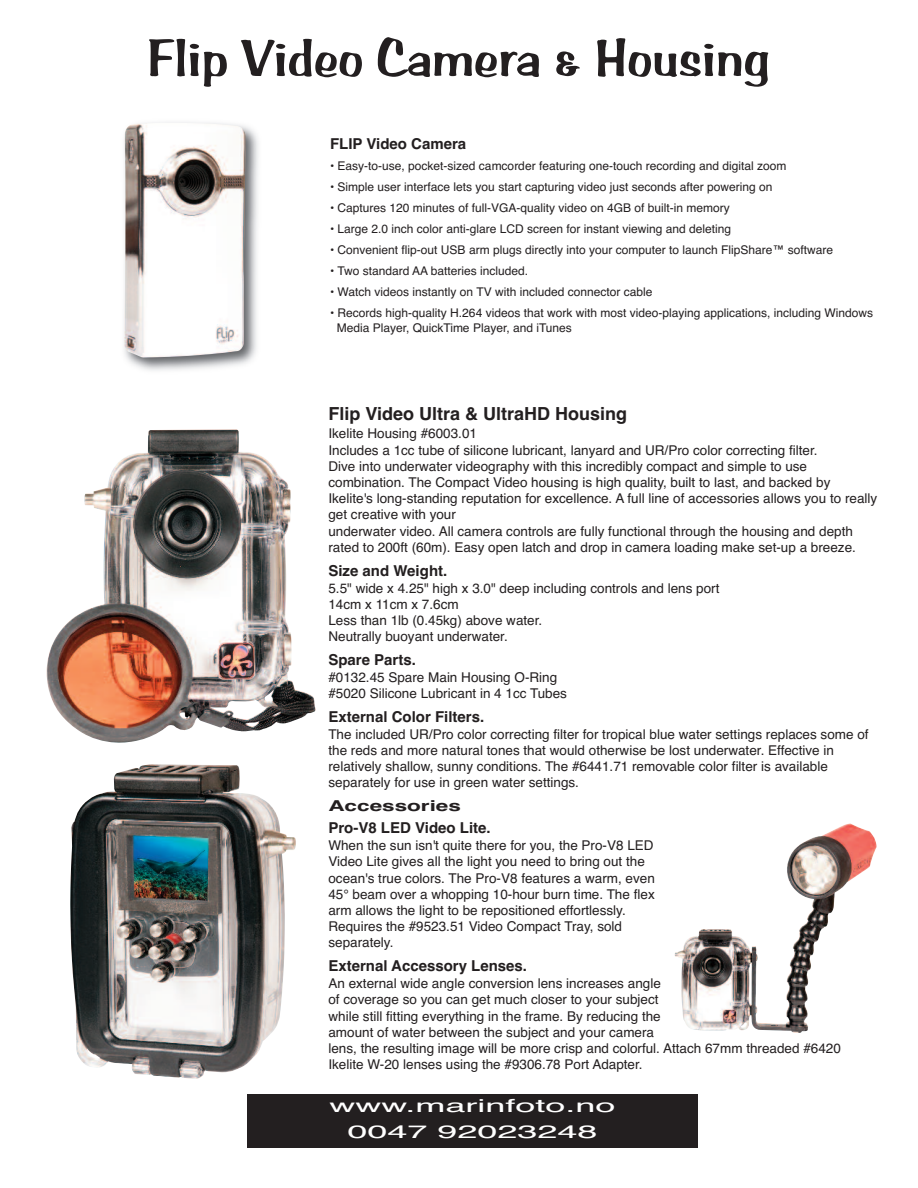
<style>
.page{position:relative;width:918px;height:1188px;background:#fff}
.page>*{position:absolute;margin:0;border:0;box-sizing:border-box;transform-origin:0 0}
.t1{font:54px "Arab Brushstroke LT Std";color:#231f20}
.t2{font:700 18px "Helvetica";color:#231f20}
.t3{font:18px/26px "Helvetica";color:#fff;text-align:center;scale:2 1}
.t4{font:700 15px "Helvetica";color:#231f20}
.t5{font:700 15px/22.4px "Helvetica";color:#231f20;scale:1.5 1}
.t6{font:13.5px/16.2px "Helvetica";color:#231f20}
.t7{font:12px/15px "Helvetica";color:#231f20}
</style>
<div class="page">
<div style="left:247px;top:1094px;width:451px;height:54px;background:#231f20"></div>
<img style="left:70px;top:764px;width:226px;height:315px">
<img style="left:46px;top:430px;width:270px;height:313px">
<img style="left:674px;top:824px;width:203px;height:209px">
<img style="left:126px;top:122px;width:132px;height:249px">
<img style="left:124px;top:123px;width:122px;height:235px">
<h1 class="t1" style="left:148px;top:26px;width:624px">Flip Video Camera &amp; Housing</h1>
<p class="t4" style="left:330px;top:135px;width:138px">FLIP Video Camera</p>
<p class="t7" style="left:330px;top:158px;width:458px">• Easy-to-use, pocket-sized camcorder featuring one-touch recording and digital zoom</p>
<p class="t7" style="left:330px;top:179px;width:444px">• Simple user interface lets you start capturing video just seconds after powering on</p>
<p class="t7" style="left:330px;top:200px;width:401px">• Captures 120 minutes of full-VGA-quality video on 4GB of built-in memory</p>
<p class="t7" style="left:330px;top:221px;width:403px">• Large 2.0 inch color anti-glare LCD screen for instant viewing and deleting</p>
<p class="t7" style="left:330px;top:242px;width:505px">• Convenient flip-out USB arm plugs directly into your computer to launch FlipShare™ software</p>
<p class="t7" style="left:330px;top:263px;width:200px">• Two standard AA batteries included.</p>
<p class="t7" style="left:330px;top:284px;width:324px">• Watch videos instantly on TV with included connector cable</p>
<p class="t7" style="left:337px;top:305px;width:538px;text-indent:-7px">• Records high-quality H.264 videos that work with most video-playing applications, including Windows<br>Media Player, QuickTime Player, and iTunes</p>
<h2 class="t2" style="left:328px;top:403px;width:300px">Flip Video Ultra &amp; UltraHD Housing</h2>
<p class="t6" style="left:328px;top:426px;width:550px">Ikelite Housing #6003.01<br>Includes a 1cc tube of silicone lubricant, lanyard and UR/Pro color correcting filter.<br>Dive into underwater videography with this incredibly compact and simple to use combination. The Compact Video housing is high quality, built to last, and backed by Ikelite's long-standing reputation for excellence. A full line of accessories allows you to really get creative with your<br>underwater video. All camera controls are fully functional through the housing and depth rated to 200ft (60m). Easy open latch and drop in camera loading make set-up a breeze.</p>
<p class="t4" style="left:328px;top:562px;width:120px">Size and Weight.</p>
<p class="t6" style="left:328px;top:580px;width:393px">5.5" wide x 4.25" high x 3.0" deep including controls and lens port 14cm x 11cm x 7.6cm<br>Less than 1lb (0.45kg) above water.<br>Neutrally buoyant underwater.</p>
<p class="t4" style="left:328px;top:651px;width:89px">Spare Parts.</p>
<p class="t6" style="left:328px;top:669px;width:240px">#0132.45 Spare Main Housing O-Ring #5020 Silicone Lubricant in 4 1cc Tubes</p>
<p class="t4" style="left:328px;top:708px;width:157px">External Color Filters.</p>
<p class="t6" style="left:328px;top:726px;width:542px">The included UR/Pro color correcting filter for tropical blue water settings replaces some of the reds and more natural tones that would otherwise be lost underwater. Effective in relatively shallow, sunny conditions. The #6441.71 removable color filter is available separately for use in green water settings.</p>
<p class="t5" style="left:328px;top:795px;width:110px">Accessories<br>Pro-V8 LED Video Lite.</p>
<p class="t6" style="left:328px;top:838px;width:328px">When the sun isn't quite there for you, the Pro-V8 LED Video Lite gives all the light you need to bring out the ocean's true colors. The Pro-V8 features a warm, even 45° beam over a whopping 10-hour burn time. The flex arm allows the light to be repositioned effortlessly.<br>Requires the #9523.51 Video Compact Tray, sold separately.</p>
<p class="t4" style="left:328px;top:957px;width:200px">External Accessory Lenses.</p>
<p class="t6" style="left:328px;top:975px;width:514px">An external wide angle conversion lens increases angle<br>of coverage so you can get much closer to your subject<br>while still fitting everything in the frame. By reducing the<br>amount of water between the subject and your camera<br>lens, the resulting image will be more crisp and colorful. Attach 67mm threaded #6420<br>Ikelite W-20 lenses using the #9306.78 Port Adapter.</p>
<h2 class="t3" style="left:329px;top:1093px;width:145px">www.marinfoto.no<br>0047 92023248</h2>
</div>
